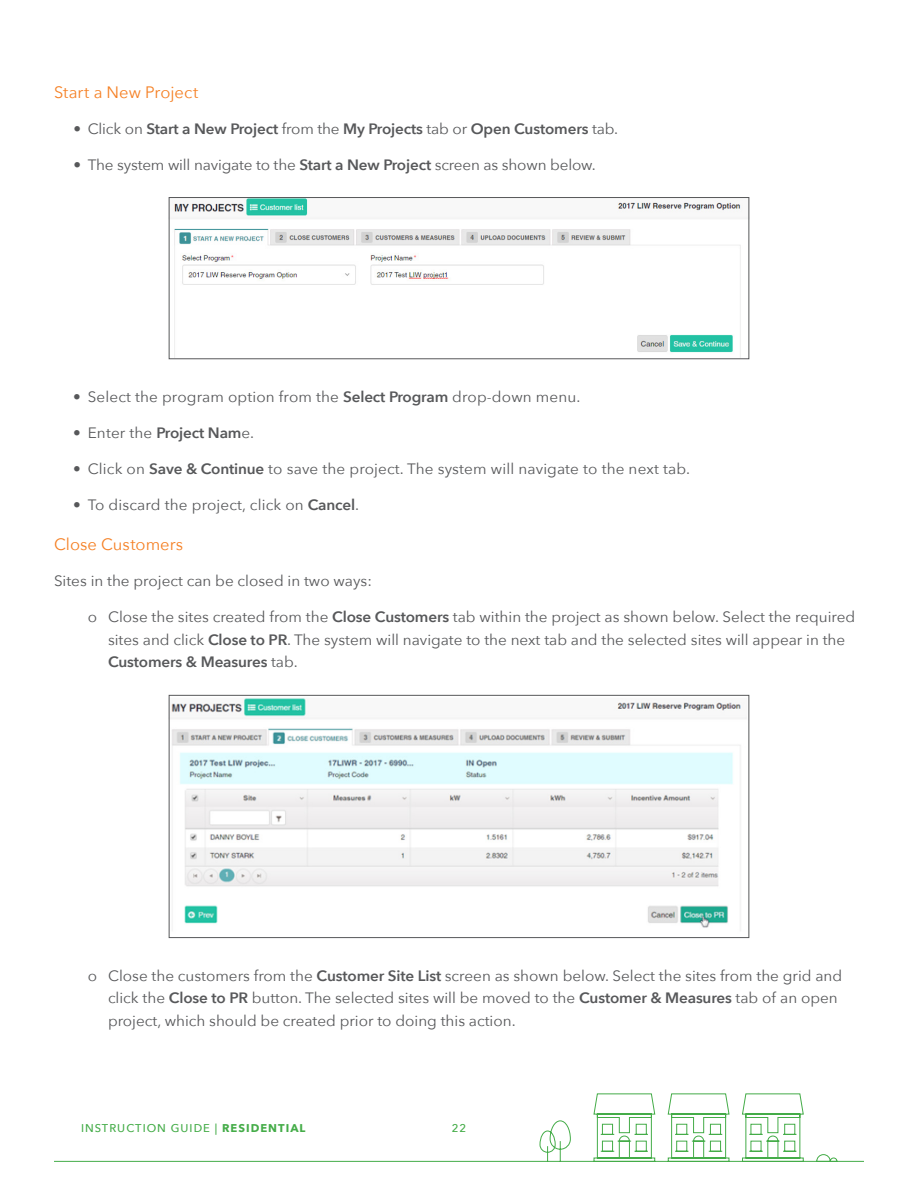
<style>
.page{position:relative;width:918px;height:1188px;background:#fff}
.page>*{position:absolute;margin:0;border:0;box-sizing:border-box;transform-origin:0 0}
.Paragraph_Style_1{font:16.5px "Avenir Next";color:#f58024}
.Paragraph_Style_1-2{font:15px/22.5px "Avenir Next";color:#57585a}
.Paragraph_Style_1-3{font:600 15px "Avenir Next";letter-spacing:-.01em;color:#57585a}
.t1{font:500 11.25px "Avenir Next";letter-spacing:.09em;color:#44ac48}
.s1{font-weight:400}
.s2{font-weight:600}
.s3{font-weight:700}
</style>
<div class="page">
<img style="left:171px;top:199px;width:576px;height:158px">
<div style="left:169px;top:197px;width:580px;height:162px;border:1px solid #57585a"></div>
<img style="left:171px;top:698px;width:576px;height:233px">
<div style="left:169px;top:695px;width:580px;height:243px;border:1px solid #57585a"></div>
<svg style="left:54px;top:1093px;width:810px;height:69px"></svg>
<p class="Paragraph_Style_1" style="left:54px;top:78px;width:146px">Start a New Project</p>
<p class="Paragraph_Style_1-3" style="left:74px;top:115px;width:546px"><span class="s1">• Click on</span> Start a New Project <span class="s1">from the</span> My Projects <span class="s1">tab or</span> Open Customers <span class="s1">tab.</span></p>
<p class="Paragraph_Style_1-2" style="left:74px;top:152px;width:524px">• The system will navigate to the <span class="s2">Start a New Project</span> screen as shown below.</p>
<p class="Paragraph_Style_1-2" style="left:73px;top:385px;width:509px">• Select the program option from the <span class="s2">Select Program</span> drop-down menu.</p>
<p class="Paragraph_Style_1-2" style="left:73px;top:421px;width:183px">• Enter the <span class="s2">Project Nam</span>e.</p>
<p class="Paragraph_Style_1-2" style="left:73px;top:457px;width:618px">• Click on <span class="s2">Save &amp; Continue</span> to save the project. The system will navigate to the next tab.</p>
<p class="Paragraph_Style_1-2" style="left:73px;top:493px;width:287px">• To discard the project, click on <span class="s2">Cancel</span>.</p>
<p class="Paragraph_Style_1" style="left:54px;top:531px;width:131px">Close Customers</p>
<p class="Paragraph_Style_1-2" style="left:54px;top:569px;width:320px">Sites in the project can be closed in two ways:</p>
<p class="Paragraph_Style_1-2" style="left:108px;top:605px;width:749px;text-indent:-20px">o Close the sites created from the <span class="s2">Close Customers</span> tab within the project as shown below. Select the required sites and click <span class="s2">Close to PR</span>. The system will navigate to the next tab and the selected sites will appear in the<br><span class="s2">Customers &amp; Measures</span> tab.</p>
<p class="Paragraph_Style_1-2" style="left:108px;top:964px;width:736px;text-indent:-20px">o Close the customers from the <span class="s2">Customer Site List</span> screen as shown below. Select the sites from the grid and click the <span class="s2">Close to PR</span> button. The selected sites will be moved to the <span class="s2">Customer &amp; Measures</span> tab of an open project, which should be created prior to doing this action.</p>
<p class="t1" style="left:81px;top:1119px;width:226px">INSTRUCTION GUIDE | <span class="s3">RESIDENTIAL</span></p>
<p class="t1" style="left:452px;top:1119px;width:16px">22</p>
</div>
